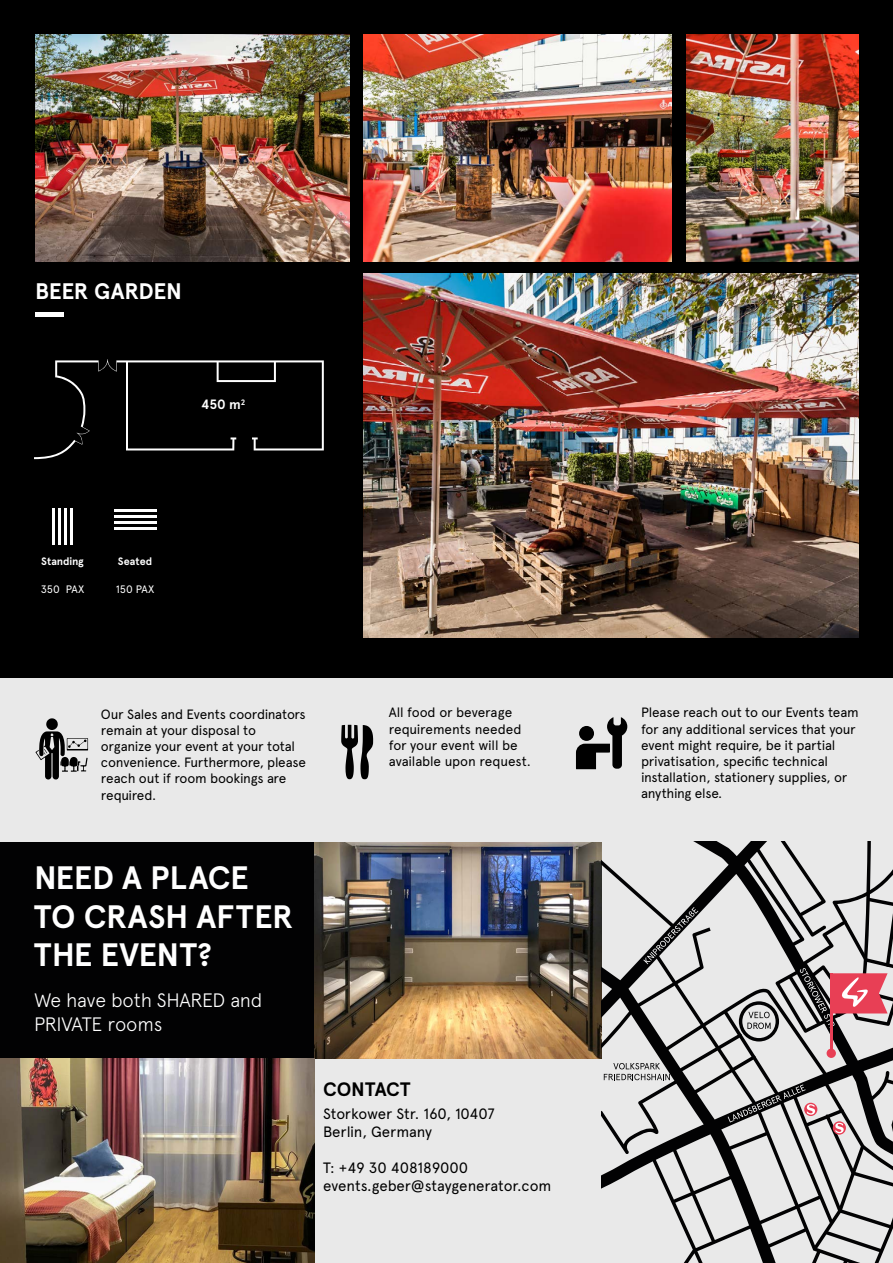
<style>
.page{position:relative;width:893px;height:1263px;background:#e9e9e9}
.page>*{position:absolute;margin:0;border:0;box-sizing:border-box;transform-origin:0 0}
.t1{font:700 32.4px/38.8px "Apercu Pro";letter-spacing:-.005em;color:#fff}
.t2{font:700 22.5px "Apercu Pro";letter-spacing:-.015em;color:#fff}
.t3{font:300 19.5px/23.4px "Apercu Pro";letter-spacing:-.015em;color:#fff}
.t4{font:700 19.5px "Apercu Pro";letter-spacing:-.005em;color:#000}
.t5{font:15px/18px "Apercu Pro";letter-spacing:-.005em;color:#000}
.t6{font:13.5px/16.2px "Apercu Pro";letter-spacing:-.015em;color:#000}
.t7{font:700 13.5px "Apercu Pro";color:#fff}
.t8{font:700 10.8px "Apercu Pro";color:#fff}
.t9{font:10.8px "Apercu Pro";color:#fff}
</style>
<div class="page">
<div style="left:0;top:842px;width:410px;height:216px;background:#020203"></div>
<img style="left:314px;top:842px;width:287px;height:216px">
<img style="left:0;top:1058px;width:314px;height:205px">
<div style="left:0;top:0;width:893px;height:677px;background:#000"></div>
<hr style="left:52px;top:508px;width:3px;height:36px;background:#fff">
<hr style="left:58px;top:508px;width:3px;height:36px;background:#fff">
<hr style="left:64px;top:508px;width:3px;height:36px;background:#fff">
<hr style="left:70px;top:508px;width:3px;height:36px;background:#fff">
<div style="left:35px;top:312px;width:29px;height:5px;background:#fff"></div>
<img style="left:35px;top:34px;width:314px;height:227px">
<img style="left:364px;top:34px;width:308px;height:227px">
<img style="left:364px;top:274px;width:495px;height:364px">
<img style="left:687px;top:34px;width:172px;height:227px">
<svg style="left:34px;top:359px;width:290px;height:100px"></svg>
<svg style="left:602px;top:964px;width:126px;height:299px"></svg>
<svg style="left:674px;top:841px;width:219px;height:349px"></svg>
<svg style="left:604px;top:1063px;width:66px;height:17px"></svg>
<svg style="left:602px;top:852px;width:96px;height:112px"></svg>
<hr style="left:830px;top:973px;width:2px;height:82px;background:#e83f55">
<svg style="left:743px;top:841px;width:150px;height:192px"></svg>
<div style="left:827px;top:1048px;width:9px;height:10px;background:#e83f55;border-radius:50%"></div>
<svg style="left:728px;top:1071px;width:165px;height:192px"></svg>
<svg style="left:35px;top:718px;width:53px;height:62px"></svg>
<svg style="left:341px;top:725px;width:32px;height:54px"></svg>
<svg style="left:576px;top:717px;width:51px;height:52px"></svg>
<hr style="left:114px;top:509px;width:42px;height:3px;background:#fff">
<hr style="left:114px;top:515px;width:42px;height:3px;background:#fff">
<hr style="left:114px;top:521px;width:42px;height:3px;background:#fff">
<hr style="left:114px;top:527px;width:42px;height:3px;background:#fff">
<h2 class="t2" style="left:35px;top:274px;width:148px">BEER GARDEN</h2>
<p class="t7" style="left:201px;top:394px;width:46px">450 m<sup>2</sup></p>
<p class="t8" style="left:41px;top:553px;width:44px">Standing</p>
<p class="t9" style="left:41px;top:581px;width:45px">350 PAX</p>
<p class="t8" style="left:118px;top:553px;width:36px">Seated</p>
<p class="t9" style="left:116px;top:581px;width:40px">150 PAX</p>
<p class="t6" style="left:101px;top:705px;width:207px">Our Sales and Events coordinators remain at your disposal to organize your event at your total convenience. Furthermore, please reach out if room bookings are required.</p>
<p class="t6" style="left:641px;top:703px;width:219px">Please reach out to our Events team for any additional services that your event might require, be it partial privatisation, specific technical installation, stationery supplies, or anything else.</p>
<p class="t6" style="left:389px;top:703px;width:144px">All food or beverage requirements needed for your event will be available upon request.</p>
<h1 class="t1" style="left:34px;top:856px;width:261px">NEED A PLACE<br>TO CRASH AFTER<br>THE EVENT?</h1>
<h3 class="t3" style="left:34px;top:987px;width:230px">We have both SHARED and<br>PRIVATE rooms</h3>
<h3 class="t4" style="left:323px;top:1074px;width:89px">CONTACT</h3>
<p class="t5" style="left:323px;top:1103px;width:173px">Storkower Str. 160, 10407<br>Berlin, Germany</p>
<p class="t5" style="left:323px;top:1157px;width:230px">T: +49 30 408189000 events.geber@staygenerator.com</p>
</div>
